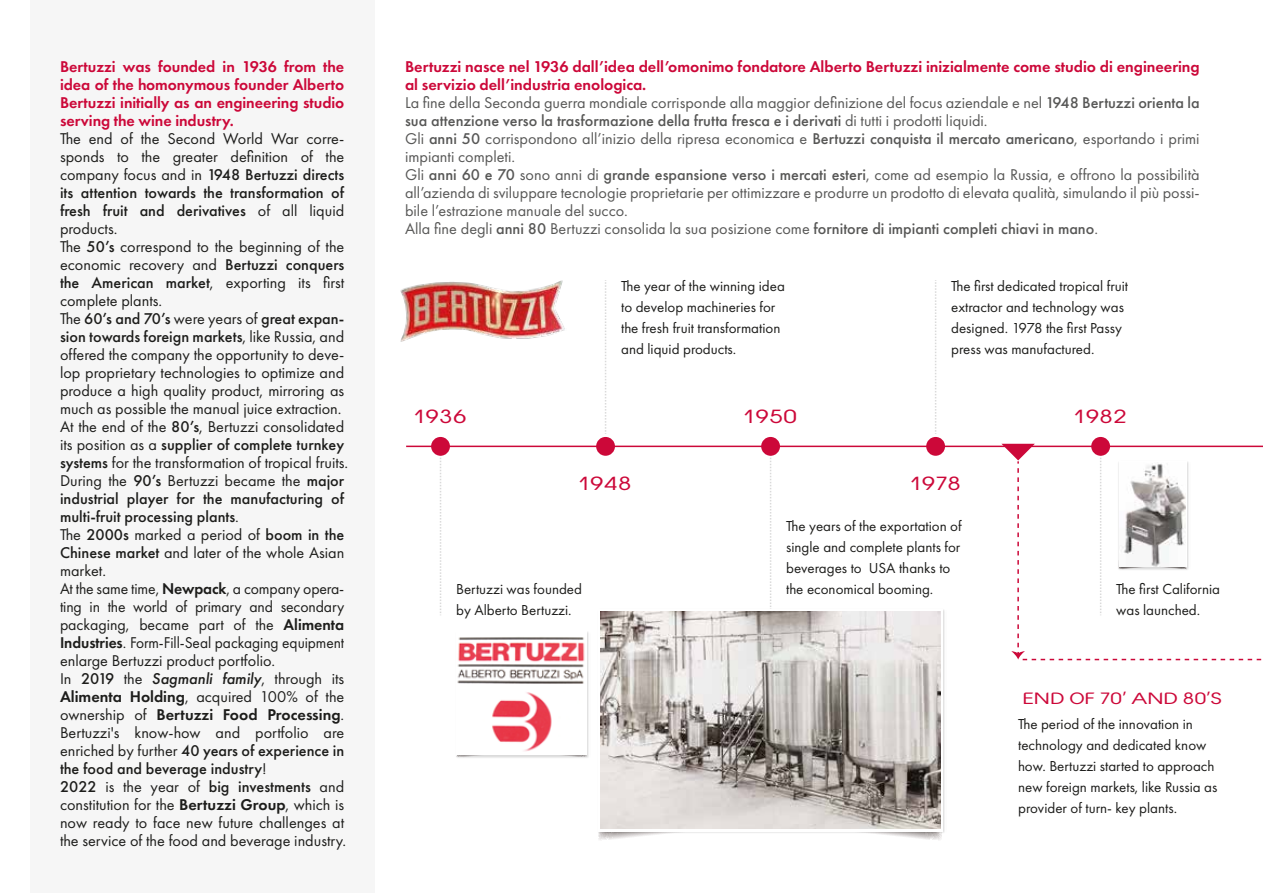
<style>
.page{position:relative;width:1263px;height:893px;background:#fff}
.page>*{position:absolute;margin:0;border:0;box-sizing:border-box;transform-origin:0 0}
.t1{font:300 18px "Avayo";color:#cc0839}
.t2{font:16.2px/18px "Futura PT";color:#1d1d1b}
.t3{font:16.2px/18px "Futura PT";color:#575756}
.t4{font:600 16.2px/18px "Futura PT";letter-spacing:-.005em;color:#cc0839;text-align:justify}
.t5{font:300 15.45px "Avayo";color:#cc0839}
.t6{font:15px/21px "Futura PT";color:#1d1d1b}
.s1{font-weight:500}
.s2{font-weight:600}
.s3{font-weight:500;font-style:italic}
.s4{font-weight:600;color:#cc0839}
</style>
<div class="page">
<div style="left:30px;top:0;width:344px;height:893px;background:#f6f6f6"></div>
<hr style="left:406px;top:446px;width:857px;height:1px;background:#cc0839">
<div style="left:596px;top:437px;width:19px;height:19px;background:#cc0839;border-radius:50%"></div>
<svg style="left:440px;top:457px;width:1px;height:158px"></svg>
<svg style="left:605px;top:280px;width:1px;height:154px"></svg>
<div style="left:926px;top:437px;width:19px;height:19px;background:#cc0839;border-radius:50%"></div>
<svg style="left:770px;top:457px;width:1px;height:150px"></svg>
<svg style="left:935px;top:280px;width:1px;height:154px"></svg>
<div style="left:431px;top:437px;width:19px;height:19px;background:#cc0839;border-radius:50%"></div>
<div style="left:761px;top:437px;width:19px;height:19px;background:#cc0839;border-radius:50%"></div>
<div style="left:1091px;top:437px;width:19px;height:19px;background:#cc0839;border-radius:50%"></div>
<svg style="left:1001px;top:444px;width:262px;height:216px"></svg>
<img style="left:1117px;top:460px;width:73px;height:111px">
<div style="left:1119px;top:462px;width:68px;height:105px;background:#fff"></div>
<img style="left:1122px;top:464px;width:64px;height:102px">
<svg style="left:598px;top:835px;width:344px;height:5px"></svg>
<img style="left:598px;top:608px;width:347px;height:227px">
<svg style="left:598px;top:609px;width:345px;height:222px"></svg>
<img style="left:601px;top:611px;width:339px;height:218px">
<img style="left:456px;top:632px;width:133px;height:126px">
<div style="left:456px;top:631px;width:131px;height:124px;background:#fff"></div>
<img style="left:458px;top:637px;width:127px;height:114px">
<img style="left:400px;top:280px;width:165px;height:62px">
<p class="t4" style="left:60px;top:57px;width:286px">Bertuzzi was founded in 1936 from the idea of the homonymous founder Alberto Bertuzzi initially as an engineering studio serving the wine industry.</p>
<p class="t2" style="left:60px;top:129px;width:290px">The end of the Second World War corre&shy;sponds to the greater definition of the company focus and in <span class="s1">1948 Bertuzzi directs its attention towards the transformation of fresh fruit and derivatives</span> of all liquid products.<br>The <span class="s1">50’s</span> correspond to the beginning of the economic recovery and <span class="s1">Bertuzzi conquers the American market</span>, exporting its first complete plants.<br>The <span class="s1">60’s and 70’s</span> were years of <span class="s1">great expan&shy;sion towards foreign markets</span>, like Russia, and offered the company the opportunity to deve&shy;lop proprietary technologies to optimize and produce a high quality product, mirroring as much as possible the manual juice extraction.<br>At the end of the <span class="s1">80’s</span>, Bertuzzi consolidated its position as a <span class="s1">supplier of complete turnkey systems</span> for the transformation of tropical fruits.<br>During the <span class="s1">90’s</span> Bertuzzi became the <span class="s1">major industrial player for the manufacturing of multi-fruit processing plants</span>.<br>The <span class="s1">2000s</span> marked a period of <span class="s1">boom in the Chinese market</span> and later of the whole Asian market.<br>At the same time, <span class="s2">Newpack</span>, a company opera&shy;ting in the world of primary and secondary packaging, became part of the <span class="s2">Alimenta Industries</span>. Form-Fill-Seal packaging equipment enlarge Bertuzzi product portfolio.<br>In <span class="s1">2019</span> the <span class="s3">Sagmanli family</span>, through its <span class="s2">Alimenta Holding</span>, acquired 100% of the ownership of <span class="s2">Bertuzzi Food Processing</span>.<br>Bertuzzi's know-how and portfolio are enriched by further <span class="s1">40 years of experience in the food and beverage industry</span>!<br><span class="s1">2022</span> is the year of <span class="s1">big investments</span> and constitution for the <span class="s2">Bertuzzi Group</span>, which is now ready to face new future challenges at the service of the food and beverage industry.</p>
<p class="t3" style="left:405px;top:57px;width:796px"><span class="s4">Bertuzzi nasce nel 1936 dall’idea dell’omonimo fondatore Alberto Bertuzzi inizialmente come studio di engineering al servizio dell’industria enologica.<br></span>La fine della Seconda guerra mondiale corrisponde alla maggior definizione del focus aziendale e nel <span class="s1">1948 Bertuzzi orienta la sua attenzione verso la trasformazione della frutta fresca e i derivati</span> di tutti i prodotti liquidi.<br>Gli <span class="s1">anni 50</span> corrispondono all’inizio della ripresa economica e <span class="s1">Bertuzzi conquista il mercato americano</span>, esportando i primi impianti completi.<br>Gli <span class="s1">anni 60 e 70</span> sono anni di <span class="s1">grande espansione verso i mercati esteri</span>, come ad esempio la Russia, e offrono la possibilità all’azienda di sviluppare tecnologie proprietarie per ottimizzare e produrre un prodotto di elevata qualità, simulando il più possi&shy;bile l’estrazione manuale del succo.<br>Alla fine degli <span class="s1">anni 80</span> Bertuzzi consolida la sua posizione come <span class="s1">fornitore di impianti completi chiavi in mano</span>.</p>
<p class="t1" style="left:414px;top:404px;width:55px">1936</p>
<p class="t6" style="left:621px;top:275px;width:165px">The year of the winning idea to develop machineries for the fresh fruit transformation and liquid products.</p>
<p class="t1" style="left:579px;top:472px;width:54px">1948</p>
<p class="t1" style="left:744px;top:404px;width:55px">1950</p>
<p class="t6" style="left:951px;top:275px;width:178px">The first dedicated tropical fruit extractor and technology was designed. 1978 the first Passy press was manufactured.</p>
<p class="t1" style="left:910px;top:472px;width:52px">1978</p>
<p class="t1" style="left:1074px;top:404px;width:54px">1982</p>
<p class="t6" style="left:456px;top:578px;width:127px">Bertuzzi was founded by Alberto Bertuzzi.</p>
<p class="t6" style="left:786px;top:515px;width:177px">The years of the exportation of single and complete plants for beverages to USA thanks to the economical booming.</p>
<p class="t6" style="left:1116px;top:578px;width:105px">The first California was launched.</p>
<p class="t5" style="left:1022px;top:688px;width:201px">END OF 70’ AND 80’S</p>
<p class="t6" style="left:1018px;top:714px;width:201px">The period of the innovation in technology and dedicated know how. Bertuzzi started to approach new foreign markets, like Russia as provider of turn- key plants.</p>
</div>
